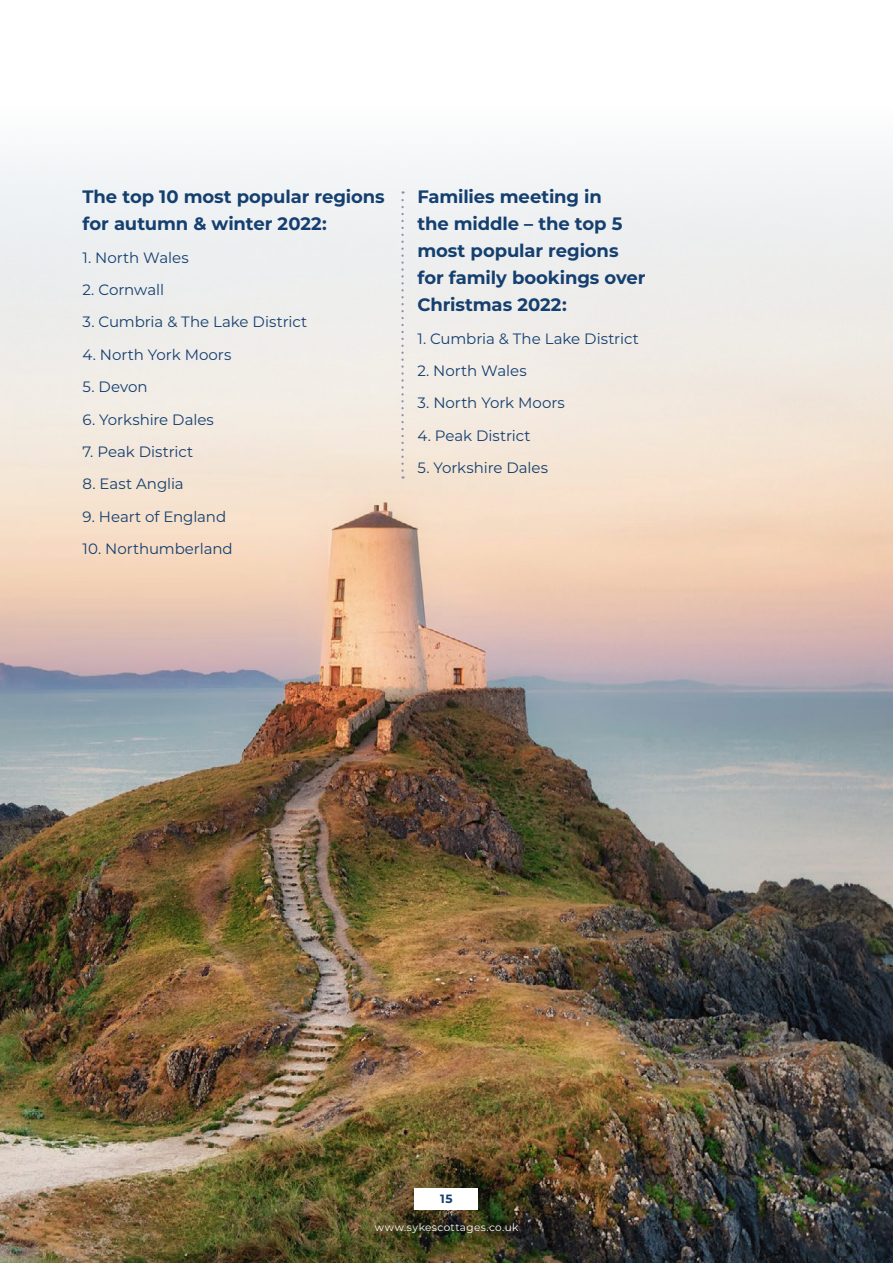
<style>
.page{position:relative;width:893px;height:1263px;background:#fff}
.page>*{position:absolute;margin:0;border:0;box-sizing:border-box;transform-origin:0 0}
.t1{font:700 18px/27px "Montserrat";letter-spacing:-.005em;color:#143f6f}
.t2{font:15px "Montserrat";letter-spacing:-.005em;color:#143f6f}
.t3{font:700 12px "Montserrat";color:#143f6f}
.t4{font:10.5px "Montserrat";letter-spacing:.035em;color:#fff}
</style>
<div class="page">
<img style="left:0;top:154px;width:893px;height:1109px">
<svg style="left:415px;top:1188px;width:63px;height:22px"></svg>
<svg style="left:401px;top:191px;width:3px;height:288px"></svg>
<p class="t1" style="left:83px;top:182px;width:304px">The top 10 most popular regions for autumn &amp; winter 2022:</p>
<p class="t2" style="left:83px;top:247px;width:108px">1. North Wales</p>
<p class="t2" style="left:83px;top:279px;width:83px">2. Cornwall</p>
<p class="t2" style="left:83px;top:312px;width:226px">3. Cumbria &amp; The Lake District</p>
<p class="t2" style="left:83px;top:344px;width:150px">4. North York Moors</p>
<p class="t2" style="left:83px;top:377px;width:67px">5. Devon</p>
<p class="t2" style="left:83px;top:409px;width:133px">6. Yorkshire Dales</p>
<p class="t2" style="left:83px;top:441px;width:112px">7. Peak District</p>
<p class="t2" style="left:83px;top:474px;width:103px">8. East Anglia</p>
<p class="t2" style="left:83px;top:506px;width:145px">9. Heart of England</p>
<p class="t2" style="left:83px;top:539px;width:152px">10. Northumberland</p>
<p class="t1" style="left:417px;top:182px;width:230px">Families meeting in<br>the middle – the top 5 most popular regions for family bookings over<br>Christmas 2022:</p>
<p class="t2" style="left:417px;top:328px;width:223px">1. Cumbria &amp; The Lake District</p>
<p class="t2" style="left:417px;top:360px;width:111px">2. North Wales</p>
<p class="t2" style="left:417px;top:393px;width:149px">3. North York Moors</p>
<p class="t2" style="left:417px;top:425px;width:115px">4. Peak District</p>
<p class="t2" style="left:417px;top:458px;width:132px">5. Yorkshire Dales</p>
<p class="t3" style="left:440px;top:1190px;width:14px">15</p>
<p class="t4" style="left:375px;top:1220px;width:145px">www.sykescottages.co.uk</p>
</div>
